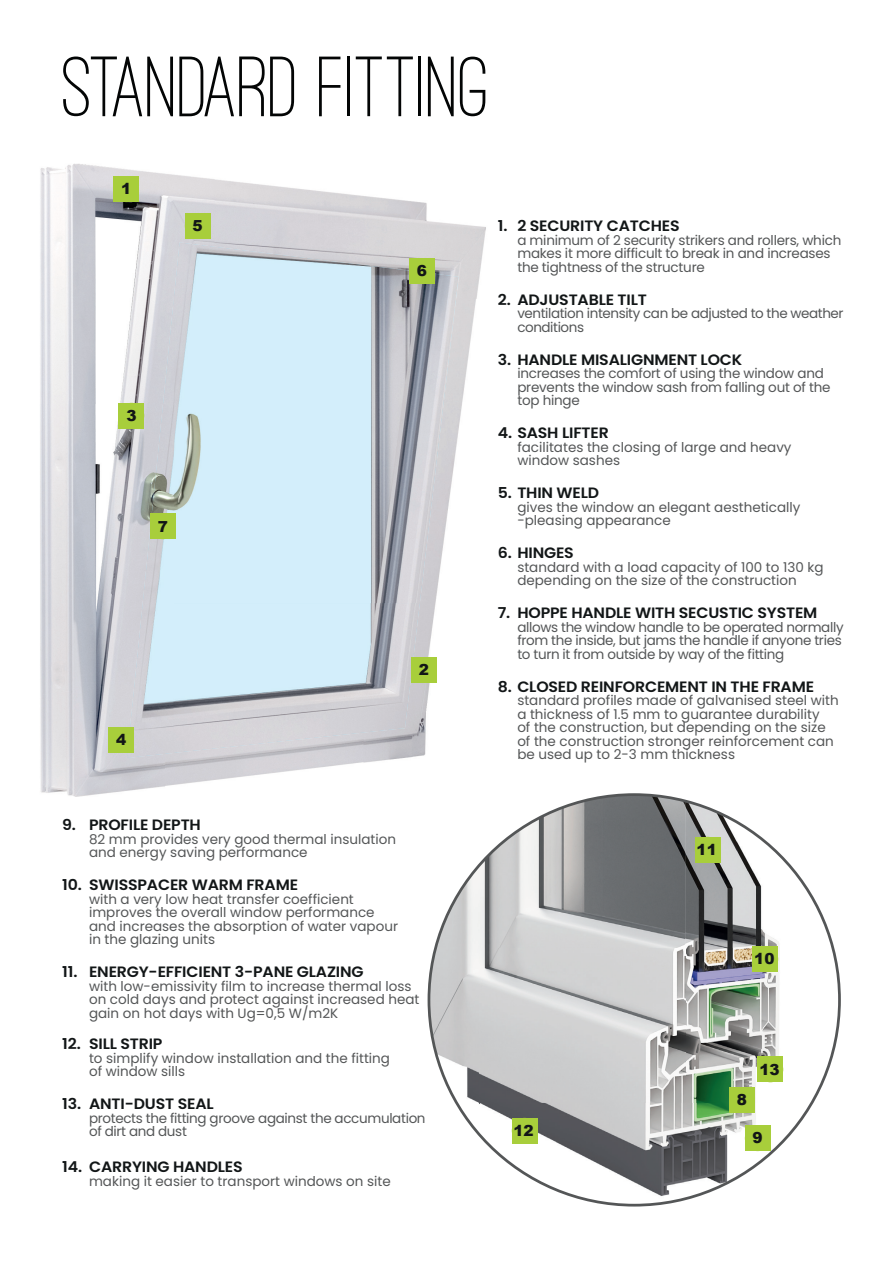
<style>
.page{position:relative;width:893px;height:1263px;background:#fff}
.page>*{position:absolute;margin:0;border:0;box-sizing:border-box;transform-origin:0 0}
.t1{font:500 88.5px "Ostrich Sans";color:#030505}
.t2{font:900 15.3px "Arial";color:#121617}
.t3{font:600 15px "Poppins";letter-spacing:-.01em;color:#121617;scale:1.05 1}
.t4{font:13.5px/13.5px "Poppins";color:#545657}
.t5{font:13.5px/13.5px "Poppins";letter-spacing:-.025em;color:#545657}
.t6{font:13.5px/13.5px "Poppins";letter-spacing:-.03em;color:#545657}
</style>
<div class="page">
<img style="left:480px;top:795px;width:206px;height:308px">
<img style="left:685px;top:801px;width:103px;height:302px">
<img style="left:429px;top:864px;width:51px;height:272px">
<img style="left:788px;top:864px;width:51px;height:272px">
<img style="left:480px;top:1103px;width:308px;height:102px">
<div style="left:729px;top:1087px;width:26px;height:26px;background:#a8ce3b"></div>
<div style="left:745px;top:1125px;width:25px;height:26px;background:#a8ce3b"></div>
<div style="left:753px;top:946px;width:25px;height:26px;background:#a8ce3b"></div>
<div style="left:695px;top:837px;width:25px;height:25px;background:#a8ce3b"></div>
<div style="left:512px;top:1118px;width:25px;height:25px;background:#a8ce3b"></div>
<img style="left:40px;top:164px;width:175px;height:240px">
<img style="left:413px;top:299px;width:98px;height:525px">
<img style="left:40px;top:404px;width:125px;height:393px">
<img style="left:364px;top:683px;width:49px;height:80px">
<img style="left:174px;top:242px;width:285px;height:362px">
<img style="left:127px;top:293px;width:47px;height:465px">
<img style="left:174px;top:603px;width:238px;height:150px">
<img style="left:411px;top:603px;width:9px;height:54px">
<div style="left:113px;top:176px;width:26px;height:26px;background:#a8ce3b"></div>
<div style="left:108px;top:727px;width:26px;height:26px;background:#a8ce3b"></div>
<div style="left:185px;top:213px;width:25px;height:26px;background:#a8ce3b"></div>
<div style="left:409px;top:258px;width:26px;height:26px;background:#a8ce3b"></div>
<div style="left:150px;top:514px;width:26px;height:25px;background:#a8ce3b"></div>
<div style="left:119px;top:403px;width:25px;height:25px;background:#a8ce3b"></div>
<div style="left:411px;top:657px;width:26px;height:26px;background:#a8ce3b"></div>
<div style="left:758px;top:1057px;width:25px;height:25px;background:#a8ce3b"></div>
<h1 class="t1" style="left:62px;top:45px;width:429px">STANDARD FITTING</h1>
<p class="t2" style="left:121px;top:178px;width:12px">1</p>
<p class="t2" style="left:193px;top:215px;width:12px">5</p>
<p class="t2" style="left:126px;top:404px;width:12px">3</p>
<p class="t2" style="left:158px;top:515px;width:12px">7</p>
<p class="t2" style="left:116px;top:729px;width:12px">4</p>
<p class="t2" style="left:417px;top:260px;width:12px">6</p>
<p class="t2" style="left:419px;top:658px;width:12px">2</p>
<p class="t3" style="left:62px;top:816px;width:15px">9.</p>
<p class="t3" style="left:89px;top:816px;width:108px">PROFILE DEPTH</p>
<p class="t4" style="left:89px;top:832px;width:308px">82 mm provides very good thermal insulation and energy saving performance</p>
<p class="t3" style="left:89px;top:876px;width:201px">SWISSPACER WARM FRAME</p>
<p class="t4" style="left:89px;top:892px;width:310px">with a very low heat transfer coefficient improves the overall window performance and increases the absorption of water vapour in the glazing units</p>
<p class="t3" style="left:89px;top:963px;width:263px">ENERGY-EFFICIENT 3-PANE GLAZING</p>
<p class="t4" style="left:89px;top:979px;width:332px">with low-emissivity film to increase thermal loss on cold days and protect against increased heat gain on hot days with Ug=0,5 W/m2K</p>
<p class="t3" style="left:89px;top:1035px;width:71px">SILL STRIP</p>
<p class="t4" style="left:89px;top:1051px;width:302px">to simplify window installation and the fitting of window sills</p>
<p class="t3" style="left:89px;top:1095px;width:120px">ANTI-DUST SEAL</p>
<p class="t5" style="left:89px;top:1111px;width:338px">protects the fitting groove against the accumulation of dirt and dust</p>
<p class="t3" style="left:89px;top:1158px;width:148px">CARRYING HANDLES</p>
<p class="t4" style="left:89px;top:1174px;width:303px">making it easier to transport windows on site</p>
<p class="t3" style="left:62px;top:876px;width:20px">10.</p>
<p class="t3" style="left:62px;top:963px;width:16px">11.</p>
<p class="t3" style="left:62px;top:1035px;width:19px">12.</p>
<p class="t3" style="left:62px;top:1095px;width:20px">13.</p>
<p class="t3" style="left:62px;top:1158px;width:20px">14.</p>
<p class="t3" style="left:517px;top:217px;width:156px">2 SECURITY CATCHES</p>
<p class="t4" style="left:517px;top:233px;width:326px">a minimum of 2 security strikers and rollers, which makes it more difficult to break in and increases the tightness of the structure</p>
<p class="t3" style="left:498px;top:291px;width:143px">2. ADJUSTABLE TILT</p>
<p class="t6" style="left:517px;top:307px;width:328px">ventilation intensity can be adjusted to the weather conditions</p>
<p class="t3" style="left:498px;top:351px;width:234px">3. HANDLE MISALIGNMENT LOCK</p>
<p class="t4" style="left:517px;top:367px;width:315px">increases the comfort of using the window and prevents the window sash from falling out of the top hinge</p>
<p class="t3" style="left:498px;top:424px;width:107px">4. SASH LIFTER</p>
<p class="t4" style="left:517px;top:440px;width:276px">facilitates the closing of large and heavy window sashes</p>
<p class="t3" style="left:498px;top:484px;width:98px">5. THIN WELD</p>
<p class="t4" style="left:517px;top:500px;width:285px">gives the window an elegant aesthetically -pleasing appearance</p>
<p class="t3" style="left:498px;top:544px;width:74px">6. HINGES</p>
<p class="t4" style="left:517px;top:560px;width:308px">standard with a load capacity of 100 to 130 kg depending on the size of the construction</p>
<p class="t3" style="left:517px;top:604px;width:287px">HOPPE HANDLE WITH SECUSTIC SYSTEM</p>
<p class="t5" style="left:517px;top:620px;width:328px">allows the window handle to be operated normally from the inside, but jams the handle if anyone tries to turn it from outside by way of the fitting</p>
<p class="t3" style="left:498px;top:678px;width:303px">8. CLOSED REINFORCEMENT IN THE FRAME</p>
<p class="t4" style="left:517px;top:694px;width:323px">standard profiles made of galvanised steel with a thickness of 1.5 mm to guarantee durability<br>of the construction, but depending on the size of the construction stronger reinforcement can be used up to 2-3 mm thickness</p>
<p class="t3" style="left:498px;top:217px;width:11px">1.</p>
<p class="t3" style="left:498px;top:604px;width:13px">7.</p>
<p class="t2" style="left:513px;top:1119px;width:22px">12</p>
<p class="t2" style="left:696px;top:838px;width:22px">11</p>
<p class="t2" style="left:754px;top:948px;width:22px">10</p>
<p class="t2" style="left:737px;top:1088px;width:12px">8</p>
<p class="t2" style="left:759px;top:1058px;width:22px">13</p>
<p class="t2" style="left:753px;top:1127px;width:12px">9</p>
</div>
